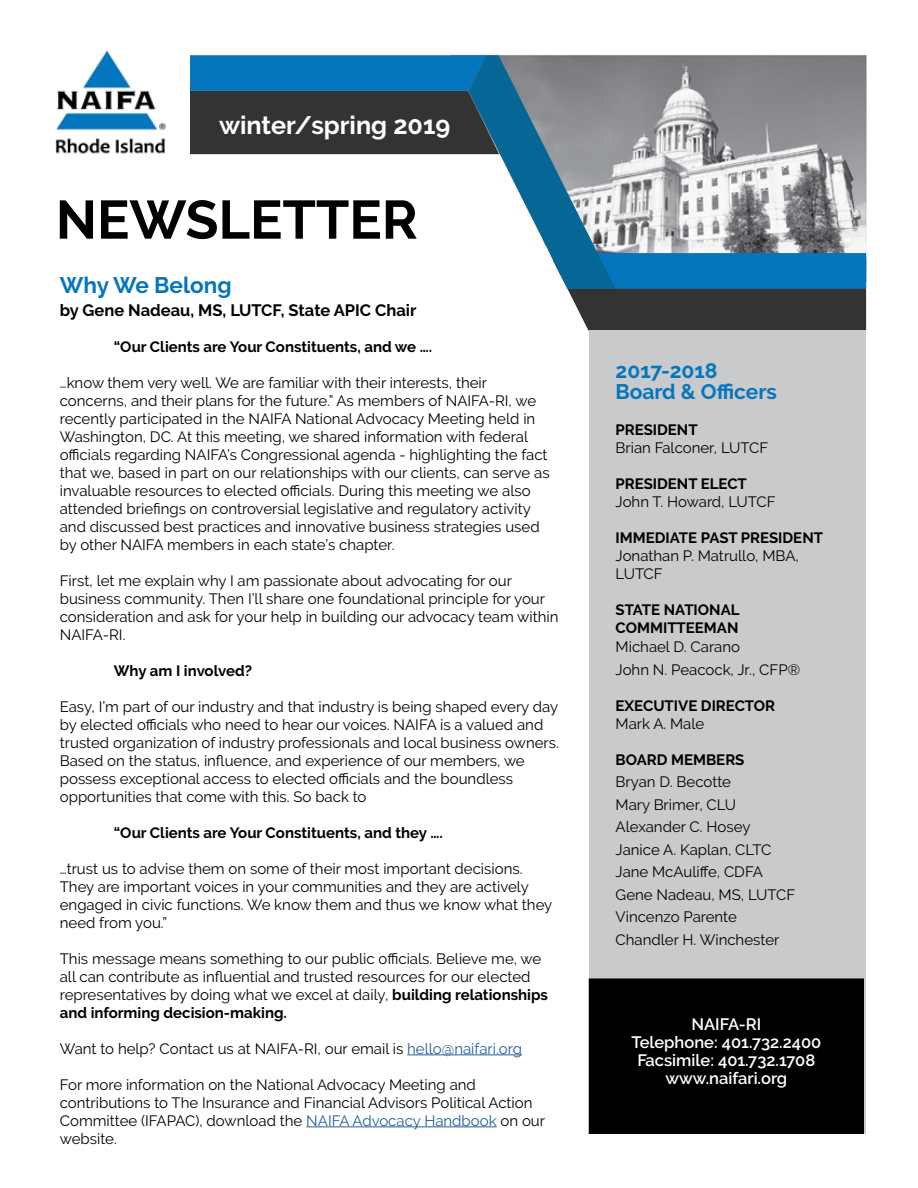
<style>
.page{position:relative;width:918px;height:1188px;background:#fff}
.page>*{position:absolute;margin:0;border:0;box-sizing:border-box;transform-origin:0 0}
.t1{font:700 54px "Raleway";color:#000}
.t2{font:700 25.2px "Raleway";color:#fff}
.t3{font:700 22.5px "Raleway";color:#0576bd}
.t4{font:700 21px/21px "Raleway";color:#0576bd}
.t5{font:600 16.5px/18px "Raleway";color:#fff;text-align:center}
.t6{font:700 16.5px "Raleway";color:#000}
.t7{font:15px/18px "Raleway";color:#000}
.t8{font:700 15px/18px "Raleway";color:#000}
.s1{font-weight:700}
.s2{color:#215e9e}
</style>
<div class="page">
<div style="left:567px;top:289px;width:299px;height:42px;background:#333"></div>
<svg style="left:190px;top:55px;width:676px;height:234px"></svg>
<img style="left:55px;top:50px;width:111px;height:104px">
<div style="left:589px;top:330px;width:277px;height:804px;background:#c9cacc"></div>
<div style="left:590px;top:979px;width:273px;height:154px;background:#000"></div>
<div style="left:589px;top:978px;width:275px;height:156px;border:2px solid #000"></div>
<hr style="left:407px;top:1054px;width:115px;height:1px;background:#215e9e">
<hr style="left:306px;top:1126px;width:191px;height:1px;background:#215e9e">
<h2 class="t2" style="left:219px;top:111px;width:233px">winter/spring 2019</h2>
<h1 class="t1" style="left:56px;top:189px;width:363px">NEWSLETTER</h1>
<h3 class="t3" style="left:60px;top:272px;width:173px">Why We Belong</h3>
<p class="t6" style="left:60px;top:301px;width:358px">by Gene Nadeau, MS, LUTCF, State APIC Chair</p>
<p class="t8" style="left:114px;top:338px;width:320px">“Our Clients are Your Constituents, and we ….</p>
<p class="t7" style="left:60px;top:373px;width:491px">…know them very well. We are familiar with their interests, their concerns, and their plans for the future.” As members of NAIFA-RI, we recently participated in the NAIFA National Advocacy Meeting held in Washington, DC. At this meeting, we shared information with federal officials regarding NAIFA’s Congressional agenda - highlighting the fact that we, based in part on our relationships with our clients, can serve as invaluable resources to elected officials. During this meeting we also attended briefings on controversial legislative and regulatory activity and discussed best practices and innovative business strategies used by other NAIFA members in each state’s chapter.</p>
<p class="t7" style="left:60px;top:571px;width:500px">First, let me explain why I am passionate about advocating for our business community. Then I’ll share one foundational principle for your consideration and ask for your help in building our advocacy team within NAIFA-RI.</p>
<p class="t8" style="left:114px;top:662px;width:140px">Why am I involved?</p>
<p class="t7" style="left:60px;top:697px;width:501px">Easy, I’m part of our industry and that industry is being shaped every day by elected officials who need to hear our voices. NAIFA is a valued and trusted organization of industry professionals and local business owners.<br>Based on the status, influence, and experience of our members, we possess exceptional access to elected officials and the boundless opportunities that come with this. So back to</p>
<p class="t8" style="left:114px;top:824px;width:330px">“Our Clients are Your Constituents, and they ….</p>
<p class="t7" style="left:60px;top:859px;width:494px">…trust us to advise them on some of their most important decisions.<br>They are important voices in your communities and they are actively engaged in civic functions. We know them and thus we know what they need from you.”</p>
<p class="t7" style="left:60px;top:949px;width:490px">This message means something to our public officials. Believe me, we all can contribute as influential and trusted resources for our elected representatives by doing what we excel at daily, <span class="s1">building relationships and informing decision-making.</span></p>
<p class="t7" style="left:60px;top:1039px;width:464px">Want to help? Contact us at NAIFA-RI, our email is <span class="s2">hello@naifari.org</span></p>
<p class="t7" style="left:60px;top:1075px;width:487px">For more information on the National Advocacy Meeting and contributions to The Insurance and Financial Advisors Political Action Committee (IFAPAC), download the <span class="s2">NAIFA Advocacy Handbook</span> on our website.</p>
<h3 class="t4" style="left:616px;top:360px;width:163px">2017-2018<br>Board &amp; Officers</h3>
<p class="t8" style="left:616px;top:420px;width:84px">PRESIDENT</p>
<p class="t7" style="left:616px;top:438px;width:154px">Brian Falconer, LUTCF</p>
<p class="t8" style="left:616px;top:474px;width:133px">PRESIDENT ELECT</p>
<p class="t7" style="left:616px;top:492px;width:162px">John T. Howard, LUTCF</p>
<p class="t8" style="left:616px;top:528px;width:209px">IMMEDIATE PAST PRESIDENT</p>
<p class="t7" style="left:616px;top:546px;width:185px">Jonathan P. Matrullo, MBA,<br>LUTCF</p>
<p class="t8" style="left:616px;top:600px;width:125px">STATE NATIONAL<br>COMMITTEEMAN</p>
<p class="t7" style="left:616px;top:636px;width:186px;line-height:22.5px">Michael D. Carano<br>John N. Peacock, Jr., CFP®</p>
<p class="t8" style="left:616px;top:696px;width:161px">EXECUTIVE DIRECTOR</p>
<p class="t7" style="left:616px;top:714px;width:90px">Mark A. Male</p>
<p class="t8" style="left:616px;top:750px;width:130px">BOARD MEMBERS</p>
<p class="t7" style="left:616px;top:771px;width:181px;line-height:22.5px">Bryan D. Becotte<br>Mary Brimer, CLU<br>Alexander C. Hosey<br>Janice A. Kaplan, CLTC<br>Jane McAuliffe, CDFA<br>Gene Nadeau, MS, LUTCF<br>Vincenzo Parente<br>Chandler H. Winchester</p>
<p class="t5" style="left:631px;top:1015px;width:191px">NAIFA-RI<br>Telephone: 401.732.2400<br>Facsimile: 401.732.1708 www.naifari.org</p>
</div>
